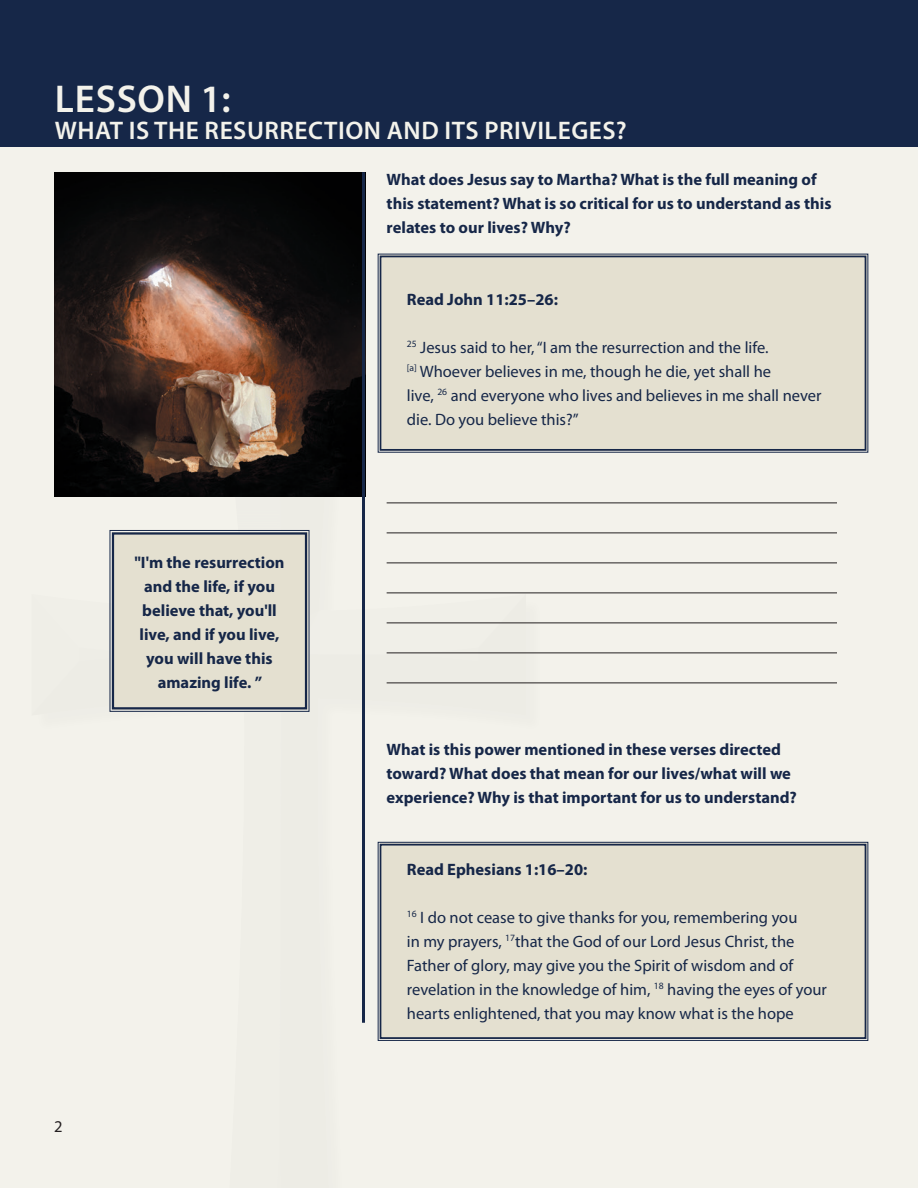
<style>
.page{position:relative;width:918px;height:1188px;background:#f3f2eb}
.page>*{position:absolute;margin:0;border:0;box-sizing:border-box;transform-origin:0 0}
.t1{font:600 38.85px "Myriad Pro";letter-spacing:.02em;color:#f3f2eb}
.t2{font:600 25.5px "Myriad Pro";letter-spacing:.02em;color:#f3f2eb}
.t3{font:16.5px/24px "Myriad Pro";color:#162748}
.t4{font:700 16.5px/24px "Myriad Pro";color:#162748}
.t5{font:16.5px "Myriad Pro";color:#231f20}
</style>
<div class="page">
<div style="left:0;top:0;width:918px;height:147px;background:#162748"></div>
<div style="left:378px;top:842px;width:490px;height:199px;background:#e4e0d0"></div>
<div style="left:380px;top:844px;width:486px;height:195px;border:2px solid #162748"></div>
<div style="left:109px;top:530px;width:201px;height:182px;background:#e4e0d0"></div>
<div style="left:112px;top:532px;width:195px;height:177px;border:2px solid #162748"></div>
<div style="left:378px;top:254px;width:490px;height:199px;background:#e4e0d0"></div>
<div style="left:380px;top:256px;width:486px;height:195px;border:2px solid #162748"></div>
<img style="left:54px;top:172px;width:308px;height:324px">
<hr style="left:387px;top:503px;width:450px;height:1px;background:#231f20">
<hr style="left:387px;top:533px;width:450px;height:1px;background:#231f20">
<hr style="left:387px;top:563px;width:450px;height:1px;background:#231f20">
<hr style="left:387px;top:593px;width:450px;height:1px;background:#231f20">
<hr style="left:387px;top:623px;width:450px;height:1px;background:#231f20">
<hr style="left:387px;top:653px;width:450px;height:1px;background:#231f20">
<hr style="left:387px;top:683px;width:450px;height:1px;background:#231f20">
<hr style="left:362px;top:172px;width:3px;height:851px;background:#162748">
<h1 class="t1" style="left:55px;top:75px;width:177px">LESSON 1:</h1>
<h2 class="t2" style="left:55px;top:115px;width:574px">WHAT IS THE RESURRECTION AND ITS PRIVILEGES?</h2>
<p class="t4" style="left:387px;top:166px;width:446px">What does Jesus say to Martha? What is the full meaning of this statement? What is so critical for us to understand as this relates to our lives? Why?</p>
<p class="t4" style="left:134px;top:550px;width:152px;text-align:center">"I'm the resurrection and the life, if you believe that, you'll live, and if you live, you will have this amazing life. ”</p>
<p class="t5" style="left:54px;top:1116px;width:10px">2</p>
<p class="t4" style="left:407px;top:286px;width:153px">Read John 11:25–26:</p>
<p class="t3" style="left:407px;top:335px;width:416px"><sup>25</sup> Jesus said to her, “I am the resurrection and the life.<br><sup>[a]</sup> Whoever believes in me, though he die, yet shall he<br>live, <sup>26</sup> and everyone who lives and believes in me shall never die. Do you believe this?”</p>
<p class="t4" style="left:387px;top:736px;width:412px">What is this power mentioned in these verses directed toward? What does that mean for our lives/what will we experience? Why is that important for us to understand?</p>
<p class="t4" style="left:407px;top:856px;width:182px">Read Ephesians 1:16–20:</p>
<p class="t3" style="left:407px;top:905px;width:422px"><sup>16</sup> I do not cease to give thanks for you, remembering you<br>in my prayers, <sup>17</sup>that the God of our Lord Jesus Christ, the Father of glory, may give you the Spirit of wisdom and of revelation in the knowledge of him, <sup>18</sup> having the eyes of your hearts enlightened, that you may know what is the hope</p>
</div>
